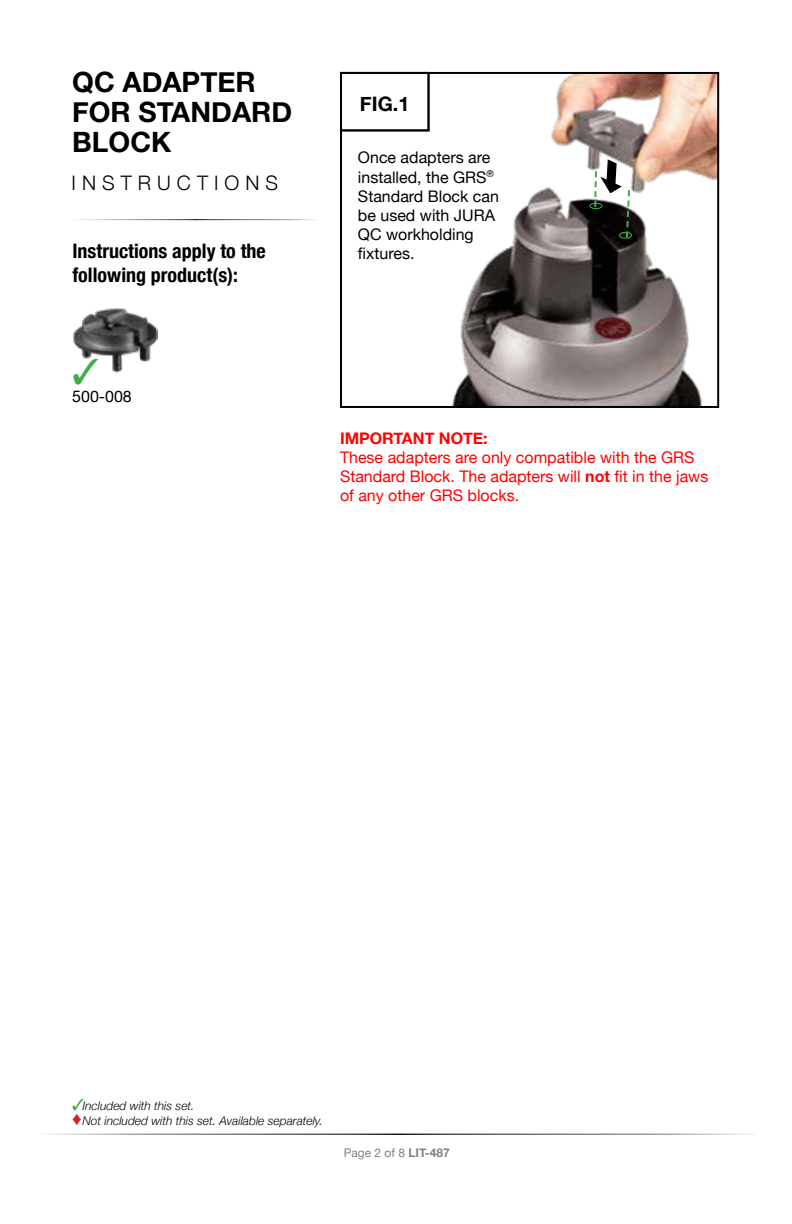
<style>
.page{position:relative;width:792px;height:1224px;background:#fff}
.page>*{position:absolute;margin:0;border:0;box-sizing:border-box;transform-origin:0 0}
.t1{font:700 28px/30px "Helvetica Neue";color:#000}
.t2{font:700 condensed 20px/24px "Helvetica Neue";color:#000}
.t3{font:300 20px "Helvetica Neue";letter-spacing:.3em;color:#000}
.t4{font:700 20px "Helvetica Neue";color:#000}
.t5{font:16px/19.2px "Helvetica Neue";color:#f00}
.t6{font:16px/19.2px "Helvetica Neue";color:#000}
.t7{font:700 16px "Helvetica Neue";color:#f00}
.t8{font:italic 300 12px/14.6px "Helvetica Neue";color:#000}
.t9{font:12px "Helvetica Neue";color:#808285}
.s1{font-weight:700}
.s2{color:#41ad49}
.s3{color:#d2232a}
</style>
<div class="page">
<img style="left:73px;top:308px;width:85px;height:65px">
<img style="left:343px;top:75px;width:373px;height:330px">
<div style="left:340px;top:72px;width:379px;height:336px;border:2px solid #000"></div>
<div style="left:341px;top:73px;width:88px;height:57px;background:#fff"></div>
<div style="left:340px;top:72px;width:90px;height:59px;border:2px solid #000"></div>
<svg style="left:593px;top:148px;width:38px;height:92px"></svg>
<div style="left:589px;top:203px;width:14px;height:6px;border:1px solid #41ad49;border-radius:50%"></div>
<div style="left:619px;top:232px;width:13px;height:7px;border:1px solid #41ad49;border-radius:50%"></div>
<svg style="left:73px;top:358px;width:25px;height:15px"></svg>
<h1 class="t1" style="left:72px;top:68px;width:221px">QC ADAPTER<br>FOR STANDARD<br>BLOCK</h1>
<p class="t3" style="left:72px;top:167px;width:208px">INSTRUCTIONS</p>
<p class="t2" style="left:72px;top:238px;width:195px">Instructions apply to the following product(s):</p>
<p class="t6" style="left:72px;top:387px;width:61px">500-008</p>
<p class="t4" style="left:360px;top:89px;width:51px">FIG.1</p>
<p class="t6" style="left:358px;top:149px;width:142px">Once adapters are installed, the GRS<sup>®<br></sup>Standard Block can be used with JURA<br>QC workholding fixtures.</p>
<p class="t7" style="left:340px;top:425px;width:149px">IMPORTANT NOTE:</p>
<p class="t5" style="left:340px;top:449px;width:370px">These adapters are only compatible with the GRS<br>Standard Block. The adapters will <span class="s1">not</span> fit in the jaws of any other GRS blocks.</p>
<p class="t8" style="left:72px;top:1098px;width:252px"><span class="s2">✓</span>Included with this set.<br><span class="s3">♦</span>Not included with this set. Available separately.</p>
<p class="t9" style="left:344px;top:1145px;width:108px">Page 2 of 8 <span class="s1">LIT-487</span></p>
</div>
